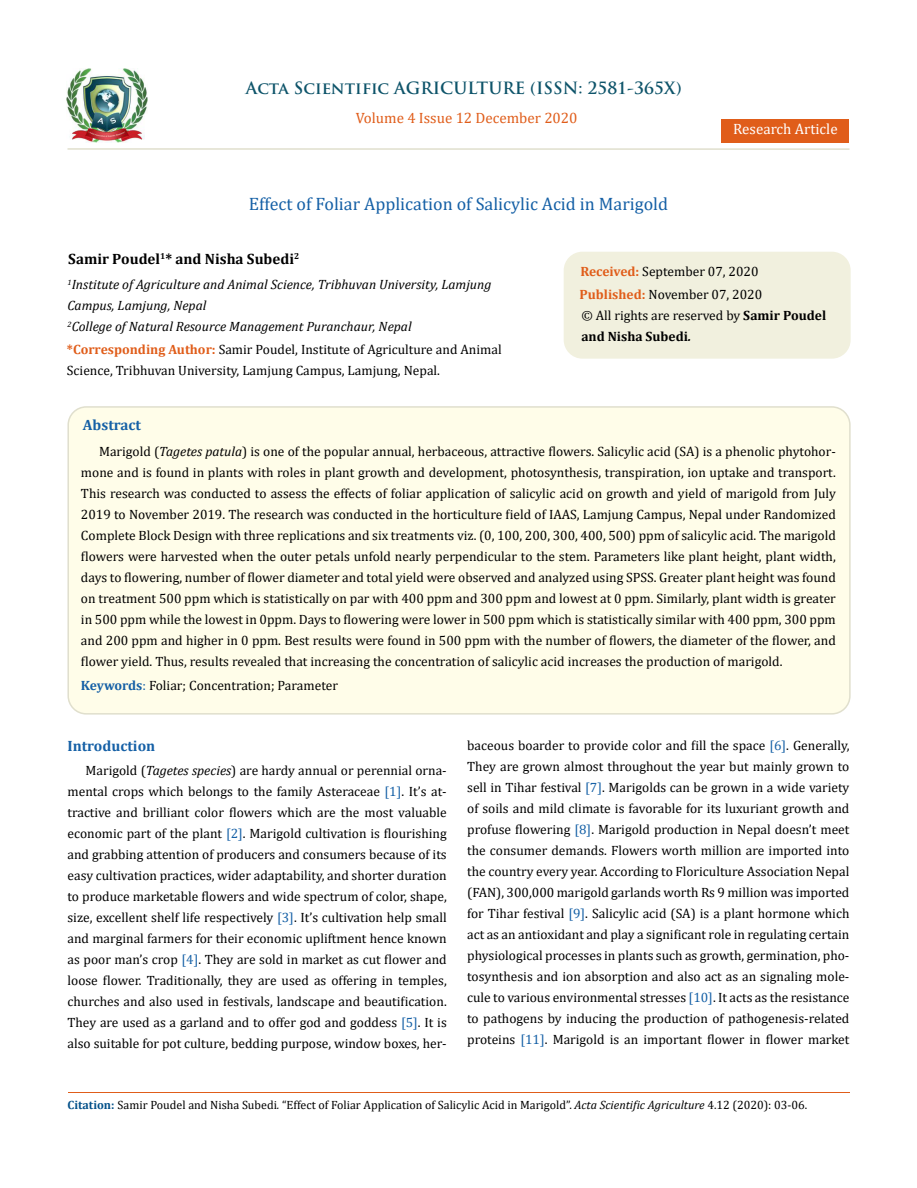
<style>
.page{position:relative;width:917px;height:1188px;background:#fff}
.page>*{position:absolute;margin:0;border:0;box-sizing:border-box;transform-origin:0 0}
.t1{font:18px "Cambria";color:#1560a6}
.t2{font:700 16.5px "Trajan Pro";color:#0e546a}
.t3{font:700 15px "Cambria";color:#000}
.t4{font:15px "Cambria";color:#e05d1a}
.t5{font:700 15px "Cambria";color:#1560a6}
.t6{font:15px "Cambria";color:#fff}
.t7{font:13.5px/21px "Cambria";color:#000;text-align:justify}
.t8{font:italic 13.5px/21px "Cambria";color:#000}
.t9{font:700 13.5px/21px "Cambria";color:#000}
.t10{font:12px "Cambria";color:#000}
.s1{font-weight:700;color:#e05d1a}
.s2{font-weight:400}
.s3{font-style:italic}
.s4{font-weight:700;color:#1560a6}
.s5{color:#1560a6}
.s6{font-weight:700;color:#035089}
</style>
<div class="page">
<img style="left:67px;top:68px;width:80px;height:74px">
<div style="left:721px;top:119px;width:128px;height:23px;background:#e05d1a"></div>
<div style="left:564px;top:252px;width:285px;height:106px;background:#f1f0de;border-radius:18px"></div>
<div style="left:563px;top:252px;width:287px;height:107px;border:2px solid #f1f0de;border-radius:18px"></div>
<div style="left:68px;top:407px;width:781px;height:307px;background:#fffde9;border-radius:18px"></div>
<div style="left:67px;top:406px;width:783px;height:309px;border:2px solid #e0dfcd;border-radius:18px"></div>
<hr style="left:68px;top:1093px;width:781px;height:1px;background:#e05d1a">
<hr style="left:67px;top:148px;width:782px;height:2px;background:#e0dfcd">
<p class="t2" style="left:246px;top:77px;width:437px">Acta Scientific AGRICULTURE (ISSN: 2581-365X)</p>
<p class="t4" style="left:356px;top:109px;width:223px">Volume 4 Issue 12 December 2020</p>
<p class="t6" style="left:733px;top:120px;width:106px">Research Article</p>
<h1 class="t1" style="left:249px;top:193px;width:421px">Effect of Foliar Application of Salicylic Acid in Marigold</h1>
<p class="t3" style="left:68px;top:248px;width:233px">Samir Poudel<sup>1</sup>* and Nisha Subedi<sup>2</sup></p>
<p class="t8" style="left:67px;top:273px;width:425px"><sup>1</sup>Institute of Agriculture and Animal Science, Tribhuvan University, Lamjung<br>Campus, Lamjung, Nepal<br><sup>2</sup>College of Natural Resource Management Puranchaur, Nepal</p>
<p class="t7" style="left:67px;top:339px;width:436px"><span class="s1">*Corresponding Author:</span> Samir Poudel, Institute of Agriculture and Animal<br>Science, Tribhuvan University, Lamjung Campus, Lamjung, Nepal.</p>
<p class="t7" style="left:579px;top:259px;width:184px;line-height:23px"><span class="s1">Received:</span> September 07, 2020<br><span class="s1">Published:</span> November 07, 2020</p>
<p class="t9" style="left:581px;top:305px;width:246px"><span class="s2">© All rights are reserved by</span> Samir Poudel and Nisha Subedi<span class="s3">.</span></p>
<p class="t5" style="left:83px;top:415px;width:60px">Abstract</p>
<p class="t7" style="left:81px;top:441px;width:756px;text-indent:18px">Marigold (<span class="s3">Tagetes patula</span>) is one of the popular annual, herbaceous, attractive flowers. Salicylic acid (SA) is a phenolic phytohor&shy;mone and is found in plants with roles in plant growth and development, photosynthesis, transpiration, ion uptake and transport.<br>This research was conducted to assess the effects of foliar application of salicylic acid on growth and yield of marigold from July 2019 to November 2019. The research was conducted in the horticulture field of IAAS, Lamjung Campus, Nepal under Randomized Complete Block Design with three replications and six treatments viz. (0, 100, 200, 300, 400, 500) ppm of salicylic acid. The marigold flowers were harvested when the outer petals unfold nearly perpendicular to the stem. Parameters like plant height, plant width, days to flowering, number of flower diameter and total yield were observed and analyzed using SPSS. Greater plant height was found on treatment 500 ppm which is statistically on par with 400 ppm and 300 ppm and lowest at 0 ppm. Similarly, plant width is greater in 500 ppm while the lowest in 0ppm. Days to flowering were lower in 500 ppm which is statistically similar with 400 ppm, 300 ppm and 200 ppm and higher in 0 ppm. Best results were found in 500 ppm with the number of flowers, the diameter of the flower, and flower yield. Thus, results revealed that increasing the concentration of salicylic acid increases the production of marigold.</p>
<p class="t7" style="left:81px;top:675px;width:258px"><span class="s4">Keywords</span><span class="s5">:</span> Foliar; Concentration; Parameter</p>
<p class="t5" style="left:67px;top:735px;width:89px">Introduction</p>
<p class="t7" style="left:67px;top:760px;width:381px;text-indent:18px">Marigold (<span class="s3">Tagetes species</span>) are hardy annual or perennial orna&shy;mental crops which belongs to the family Asteraceae <span class="s5">[1]</span>. It’s at&shy;tractive and brilliant color flowers which are the most valuable economic part of the plant <span class="s5">[2]</span>. Marigold cultivation is flourishing and grabbing attention of producers and consumers because of its easy cultivation practices, wider adaptability, and shorter duration to produce marketable flowers and wide spectrum of color, shape, size, excellent shelf life respectively <span class="s5">[3]</span>. It’s cultivation help small and marginal farmers for their economic upliftment hence known as poor man’s crop <span class="s5">[4]</span>. They are sold in market as cut flower and loose flower. Traditionally, they are used as offering in temples, churches and also used in festivals, landscape and beautification.<br>They are used as a garland and to offer god and goddess <span class="s5">[5]</span>. It is also suitable for pot culture, bedding purpose, window boxes, her-</p>
<p class="t7" style="left:467px;top:735px;width:384px">baceous boarder to provide color and fill the space <span class="s5">[6]</span>. Generally, They are grown almost throughout the year but mainly grown to sell in Tihar festival <span class="s5">[7]</span>. Marigolds can be grown in a wide variety of soils and mild climate is favorable for its luxuriant growth and profuse flowering <span class="s5">[8]</span>. Marigold production in Nepal doesn’t meet the consumer demands. Flowers worth million are imported into the country every year. According to Floriculture Association Nepal (FAN), 300,000 marigold garlands worth Rs 9 million was imported for Tihar festival <span class="s5">[9]</span>. Salicylic acid (SA) is a plant hormone which act as an antioxidant and play a significant role in regulating certain physiological processes in plants such as growth, germination, pho&shy;tosynthesis and ion absorption and also act as an signaling mole&shy;cule to various environmental stresses <span class="s5">[10]</span>. It acts as the resistance to pathogens by inducing the production of pathogenesis-related proteins <span class="s5">[11]</span>. Marigold is an important flower in flower market</p>
<p class="t10" style="left:68px;top:1098px;width:741px"><span class="s6">Citation:</span> Samir Poudel and Nisha Subedi<span class="s3">.</span> “Effect of Foliar Application of Salicylic Acid in Marigold”. <span class="s3">Acta Scientific Agriculture</span> 4.12 (2020): 03-06.</p>
</div>
